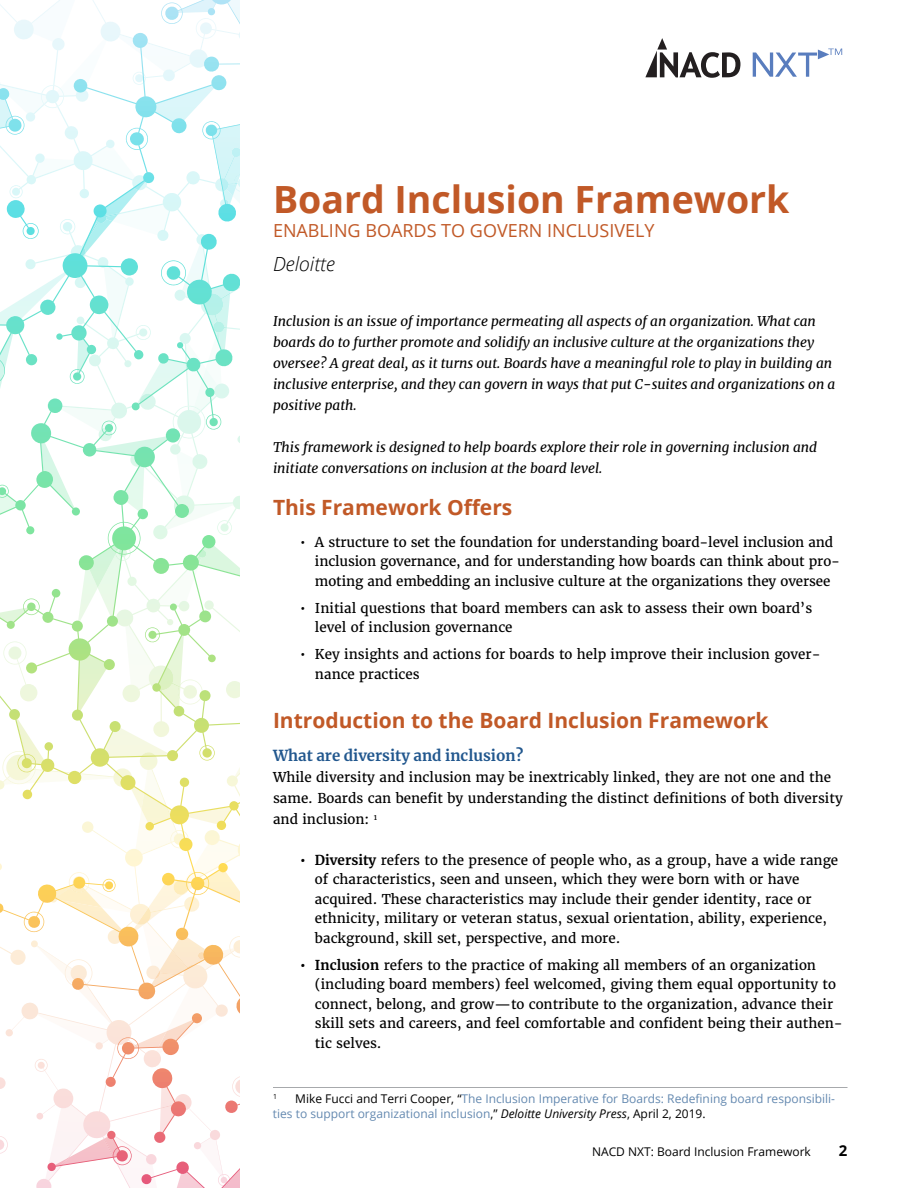
<style>
.page{position:relative;width:918px;height:1188px;background:#fff}
.page>*{position:absolute;margin:0;border:0;box-sizing:border-box;transform-origin:0 0}
.t1{font:700 37.5px "Open Sans";color:#c15927}
.t2{font:700 21px "Open Sans";color:#c15927}
.t3{font:italic 300 19.5px "Open Sans";color:#000}
.t4{font:18px "Open Sans";color:#c15927}
.t5{font:700 15px "Merriweather";color:#21578e}
.t6{font:700 15px "Open Sans";color:#000}
.t7{font:13.5px/19.5px "Merriweather";color:#000}
.t8{font:italic 13.5px/21px "Merriweather";color:#000}
.t9{font:12px/15px "Open Sans";color:#6489b0}
.t10{font:12px "Open Sans";color:#000}
.t11{font:7.05px "Open Sans";color:#000}
.s1{font-weight:700}
.s2{color:#000}
.s3{font-style:italic;color:#000}
</style>
<div class="page">
<svg style="left:0;top:0;width:240px;height:1188px"></svg>
<svg style="left:645px;top:38px;width:95px;height:40px"></svg>
<svg style="left:753px;top:49px;width:89px;height:28px"></svg>
<hr style="left:273px;top:1087px;width:575px;height:1px;background:#a7a9ac">
<h1 class="t1" style="left:273px;top:173px;width:518px">Board Inclusion Framework</h1>
<h3 class="t4" style="left:273px;top:218px;width:383px">ENABLING BOARDS TO GOVERN INCLUSIVELY</h3>
<h3 class="t3" style="left:273px;top:250px;width:64px">Deloitte</h3>
<p class="t8" style="left:273px;top:310px;width:564px">Inclusion is an issue of importance permeating all aspects of an organization. What can boards do to further promote and solidify an inclusive culture at the organizations they oversee? A great deal, as it turns out. Boards have a meaningful role to play in building an inclusive enterprise, and they can govern in ways that put C-suites and organizations on a positive path.</p>
<p class="t8" style="left:273px;top:436px;width:546px">This framework is designed to help boards explore their role in governing inclusion and initiate conversations on inclusion at the board level.</p>
<h2 class="t2" style="left:273px;top:493px;width:241px">This Framework Offers</h2>
<p class="t7" style="left:315px;top:532px;width:527px;text-indent:-15px">• A structure to set the foundation for understanding board-level inclusion and inclusion governance, and for understanding how boards can think about pro&shy;moting and embedding an inclusive culture at the organizations they oversee</p>
<p class="t7" style="left:315px;top:598px;width:499px;text-indent:-15px">• Initial questions that board members can ask to assess their own board’s level of inclusion governance</p>
<p class="t7" style="left:315px;top:645px;width:507px;text-indent:-15px">• Key insights and actions for boards to help improve their inclusion gover&shy;nance practices</p>
<h2 class="t2" style="left:273px;top:706px;width:497px">Introduction to the Board Inclusion Framework</h2>
<p class="t5" style="left:273px;top:745px;width:252px">What are diversity and inclusion?</p>
<p class="t7" style="left:273px;top:767px;width:571px;line-height:21px">While diversity and inclusion may be inextricably linked, they are not one and the same. Boards can benefit by understanding the distinct definitions of both diversity and inclusion: <sup>1</sup></p>
<p class="t7" style="left:315px;top:850px;width:525px;text-indent:-15px"><span class="s1">• Diversity</span> refers to the presence of people who, as a group, have a wide range of characteristics, seen and unseen, which they were born with or have acquired. These characteristics may include their gender identity, race or ethnicity, military or veteran status, sexual orientation, ability, experience, background, skill set, perspective, and more.</p>
<p class="t7" style="left:315px;top:955px;width:529px;text-indent:-15px"><span class="s1">• Inclusion</span> refers to the practice of making all members of an organization (including board members) feel welcomed, giving them equal opportunity to connect, belong, and grow—to contribute to the organization, advance their skill sets and careers, and feel comfortable and confident being their authen&shy;tic selves.</p>
<p class="t9" style="left:273px;top:1090px;width:564px;text-indent:22px"><span class="s2">Mike Fucci and Terri Cooper, “</span>The Inclusion Imperative for Boards: Redefining board responsibili&shy;ties to support organizational inclusion<span class="s2">,”</span> <span class="s3">Deloitte University Press</span><span class="s2">, April 2, 2019.</span></p>
<p class="t11" style="left:273px;top:1091px;width:6px">1</p>
<p class="t10" style="left:592px;top:1144px;width:220px">NACD NXT: Board Inclusion Framework</p>
<p class="t6" style="left:839px;top:1140px;width:10px">2</p>
</div>
